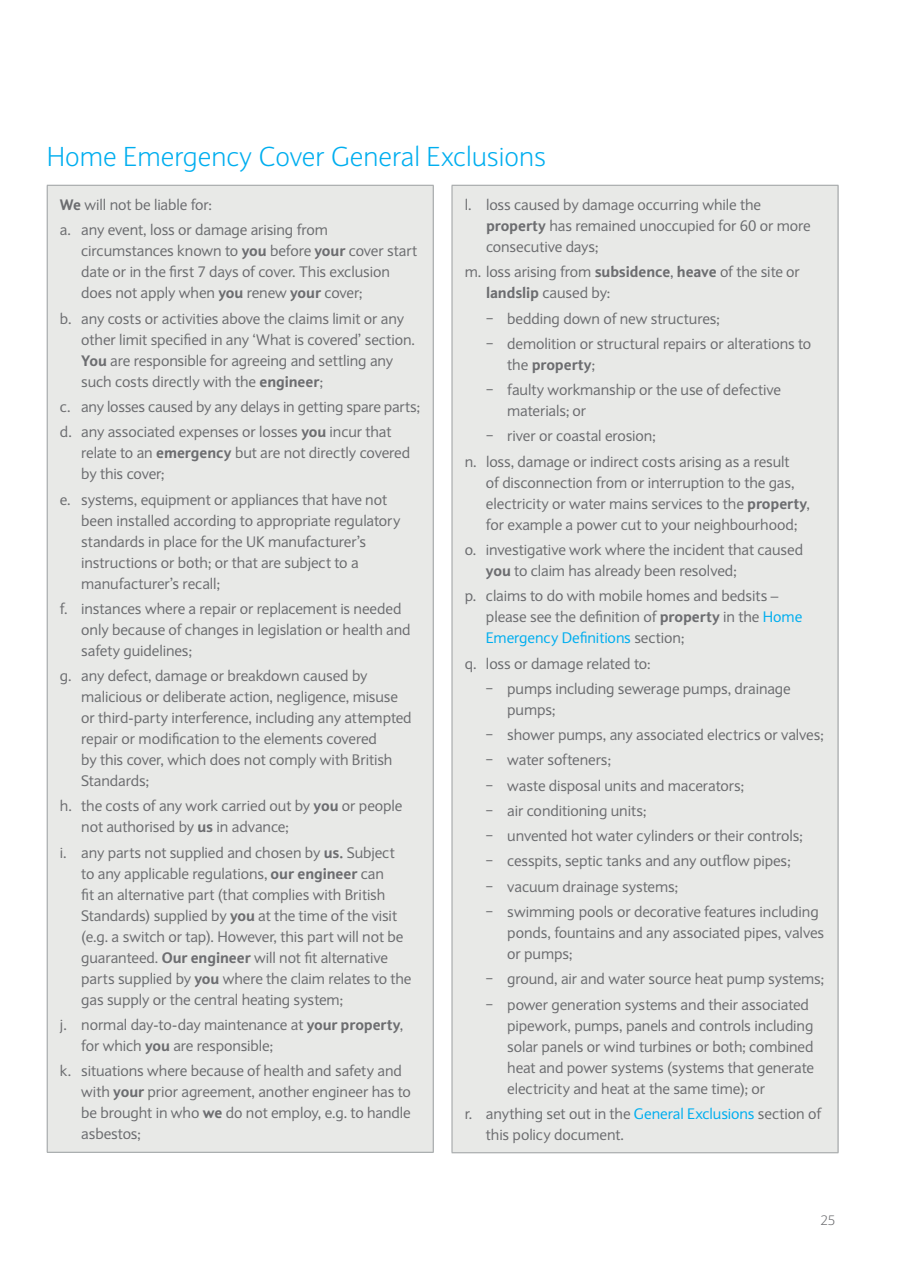
<style>
.page{position:relative;width:898px;height:1268px;background:#fff}
.page>*{position:absolute;margin:0;border:0;box-sizing:border-box;transform-origin:0 0}
.t1{font:300 27px "Expert Sans";color:#00aeef}
.t2{font:15px/21px "Expert Sans";letter-spacing:-.005em;color:#6c6d70}
.t3{font:300 13.5px "Expert Sans";color:#6c6d70}
.s1{font-weight:800}
.s2{color:#00aeef}
</style>
<div class="page">
<div style="left:47px;top:185px;width:386px;height:966px;background:#e8e9e7"></div>
<hr style="left:47px;top:185px;width:386px;height:1px;background:#9b9fa1">
<hr style="left:47px;top:185px;width:1px;height:966px;background:#9b9fa1">
<hr style="left:432px;top:185px;width:1px;height:966px;background:#9b9fa1">
<hr style="left:47px;top:1151px;width:386px;height:1px;background:#9b9fa1">
<div style="left:452px;top:185px;width:385px;height:967px;background:#e8e9e7"></div>
<hr style="left:451px;top:185px;width:387px;height:1px;background:#9b9fa1">
<hr style="left:451px;top:185px;width:1px;height:967px;background:#9b9fa1">
<hr style="left:837px;top:185px;width:1px;height:967px;background:#9b9fa1">
<hr style="left:451px;top:1152px;width:387px;height:1px;background:#9b9fa1">
<h1 class="t1" style="left:47px;top:140px;width:500px">Home Emergency Cover General Exclusions</h1>
<p class="t2" style="left:60px;top:192px;width:269px;line-height:25.2px"><span class="s1">We</span> will not be liable for:<br>a. any event, loss or damage arising from</p>
<p class="t2" style="left:81px;top:240px;width:337px">circumstances known to <span class="s1">you</span> before <span class="s1">your</span> cover start date or in the first 7 days of cover. This exclusion does not apply when <span class="s1">you</span> renew <span class="s1">your</span> cover;</p>
<p class="t2" style="left:81px;top:307px;width:335px;text-indent:-21px">b. any costs or activities above the claims limit or any other limit specified in any ‘What is covered’ section.<br><span class="s1">You</span> are responsible for agreeing and settling any such costs directly with the <span class="s1">engineer</span>;</p>
<p class="t2" style="left:60px;top:394px;width:361px;line-height:25.2px">c. any losses caused by any delays in getting spare parts; d. any associated expenses or losses <span class="s1">you</span> incur that</p>
<p class="t2" style="left:81px;top:442px;width:330px">relate to an <span class="s1">emergency</span> but are not directly covered by this cover;</p>
<p class="t2" style="left:81px;top:488px;width:320px;text-indent:-21px">e. systems, equipment or appliances that have not been installed according to appropriate regulatory standards in place for the UK manufacturer’s instructions or both; or that are subject to a manufacturer’s recall;</p>
<p class="t2" style="left:81px;top:597px;width:331px;text-indent:-21px">f. instances where a repair or replacement is needed only because of changes in legislation or health and safety guidelines;</p>
<p class="t2" style="left:81px;top:665px;width:332px;text-indent:-21px">g. any defect, damage or breakdown caused by malicious or deliberate action, negligence, misuse or third-party interference, including any attempted repair or modification to the elements covered<br>by this cover, which does not comply with British Standards;</p>
<p class="t2" style="left:81px;top:795px;width:322px;text-indent:-21px">h. the costs of any work carried out by <span class="s1">you</span> or people not authorised by <span class="s1">us</span> in advance;</p>
<p class="t2" style="left:81px;top:841px;width:331px;text-indent:-21px">i. any parts not supplied and chosen by <span class="s1">us.</span> Subject to any applicable regulations, <span class="s1">our engineer</span> can<br>fit an alternative part (that complies with British Standards) supplied by <span class="s1">you</span> at the time of the visit (e.g. a switch or tap). However, this part will not be guaranteed. <span class="s1">Our engineer</span> will not fit alternative parts supplied by <span class="s1">you</span> where the claim relates to the gas supply or the central heating system;</p>
<p class="t2" style="left:81px;top:1013px;width:323px;text-indent:-21px">j. normal day-to-day maintenance at <span class="s1">your property</span>, for which <span class="s1">you</span> are responsible;</p>
<p class="t2" style="left:81px;top:1060px;width:331px;text-indent:-21px">k. situations where because of health and safety and with <span class="s1">your</span> prior agreement, another engineer has to be brought in who <span class="s1">we</span> do not employ, e.g. to handle asbestos;</p>
<p class="t2" style="left:486px;top:194px;width:326px;text-indent:-21px">l. loss caused by damage occurring while the <span class="s1">property</span> has remained unoccupied for 60 or more consecutive days;</p>
<p class="t2" style="left:486px;top:261px;width:315px;text-indent:-21px">m. loss arising from <span class="s1">subsidence</span>, <span class="s1">heave</span> of the site or <span class="s1">landslip</span> caused by:</p>
<p class="t2" style="left:486px;top:305px;width:326px;line-height:25.2px">− bedding down of new structures;<br>− demolition or structural repairs or alterations to</p>
<p class="t2" style="left:486px;top:352px;width:296px;line-height:25.2px;text-indent:21px">the <span class="s1">property</span>;<br>− faulty workmanship or the use of defective</p>
<p class="t2" style="left:507px;top:400px;width:80px">materials; or</p>
<p class="t2" style="left:486px;top:425px;width:171px">− river or coastal erosion;</p>
<p class="t2" style="left:464px;top:450px;width:326px">n. loss, damage or indirect costs arising as a result</p>
<p class="t2" style="left:486px;top:471px;width:325px">of disconnection from or interruption to the gas, electricity or water mains services to the <span class="s1">property</span>, for example a power cut to your neighbourhood;</p>
<p class="t2" style="left:486px;top:539px;width:318px;text-indent:-21px">o. investigative work where the incident that caused <span class="s1">you</span> to claim has already been resolved;</p>
<p class="t2" style="left:486px;top:585px;width:317px;text-indent:-21px">p. claims to do with mobile homes and bedsits – please see the definition of <span class="s1">property</span> in the <span class="s2">Home<br>Emergency Definitions</span> section;</p>
<p class="t2" style="left:486px;top:650px;width:306px;line-height:25.2px;text-indent:-21px">q. loss or damage related to:<br>− pumps including sewerage pumps, drainage</p>
<p class="t2" style="left:486px;top:696px;width:339px;line-height:25.2px;text-indent:21px">pumps;<br>− shower pumps, any associated electrics or valves; − water softeners;<br>− waste disposal units and macerators;<br>− air conditioning units;<br>− unvented hot water cylinders or their controls;<br>− cesspits, septic tanks and any outflow pipes;<br>− vacuum drainage systems;<br>− swimming pools or decorative features including</p>
<p class="t2" style="left:507px;top:921px;width:318px">ponds, fountains and any associated pipes, valves or pumps;</p>
<p class="t2" style="left:486px;top:966px;width:339px;line-height:25.2px">− ground, air and water source heat pump systems; − power generation systems and their associated</p>
<p class="t2" style="left:507px;top:1014px;width:308px;text-align:justify">pipework, pumps, panels and controls including solar panels or wind turbines or both; combined heat and power systems (systems that generate electricity and heat at the same time); or</p>
<p class="t2" style="left:486px;top:1102px;width:336px;text-indent:-21px">r. anything set out in the <span class="s2">General Exclusions</span> section of this policy document.</p>
<p class="t3" style="left:820px;top:1211px;width:17px">25</p>
</div>
